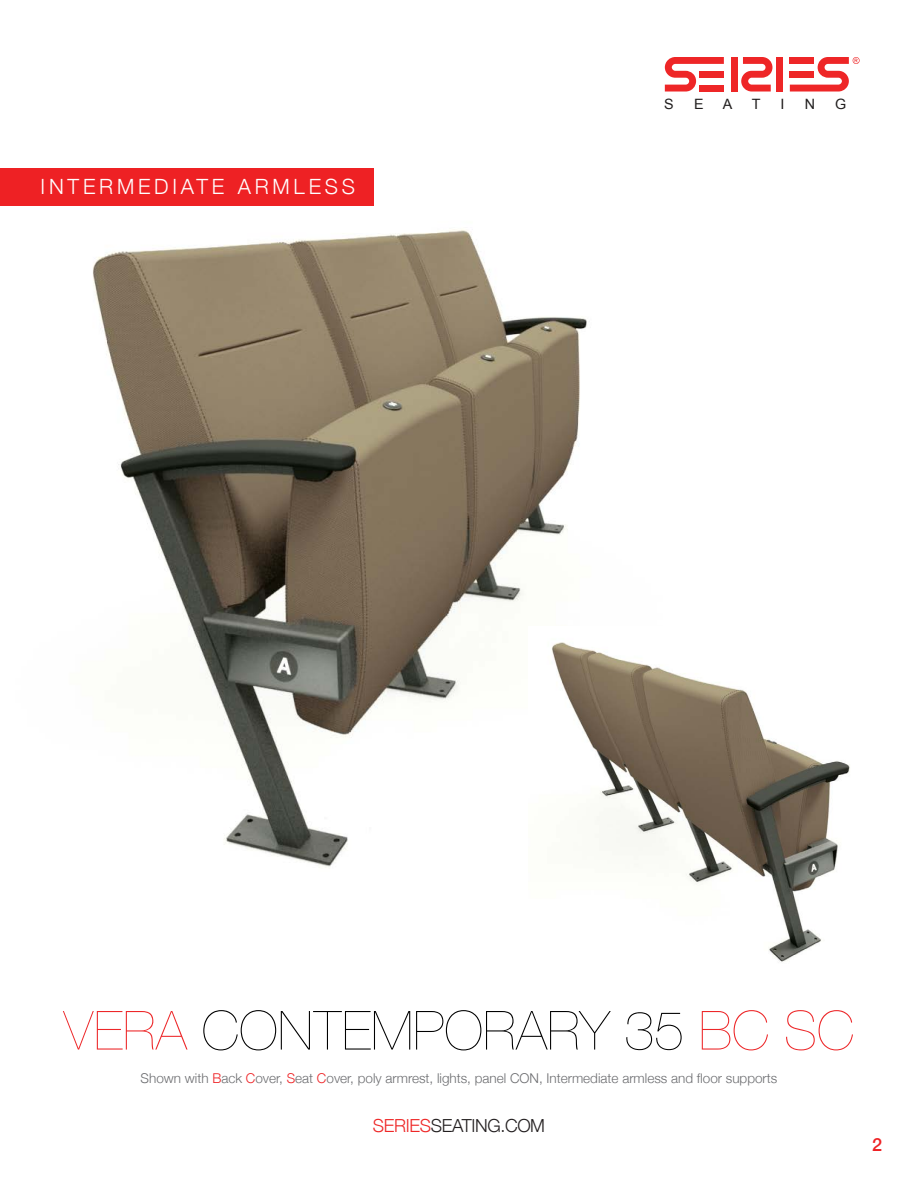
<style>
.page{position:relative;width:918px;height:1188px;background:#fff}
.page>*{position:absolute;margin:0;border:0;box-sizing:border-box;transform-origin:0 0}
.t1{font:200 54px "Helvetica Neue";color:#000}
.t2{font:300 21px "Helvetica Neue";letter-spacing:.18em;color:#fff}
.t3{font:300 18px "Helvetica Neue";letter-spacing:-.02em;color:#231f20}
.t4{font:500 18px "Helvetica Neue";color:#ee2124}
.t5{font:14.25px "Arial";color:#211e1e}
.t6{font:300 13.5px "Helvetica Neue";color:#6c6d70}
.s1{color:#ed2729}
.s2{color:#ee2124}
.s3{color:#ee2727}
</style>
<div class="page">
<svg style="left:741px;top:57px;width:31px;height:35px"></svg>
<svg style="left:665px;top:57px;width:59px;height:35px"></svg>
<div style="left:700px;top:71px;width:24px;height:7px;background:#ee2627"></div>
<div style="left:700px;top:85px;width:24px;height:7px;background:#ee2627"></div>
<div style="left:731px;top:57px;width:7px;height:35px;background:#ee2627"></div>
<div style="left:776px;top:57px;width:7px;height:35px;background:#ee2627"></div>
<svg style="left:790px;top:57px;width:70px;height:35px"></svg>
<div style="left:0;top:168px;width:373px;height:37px;background:#ee2124"></div>
<img style="left:93px;top:229px;width:494px;height:639px">
<img style="left:528px;top:627px;width:322px;height:335px">
<p class="t2" style="left:41px;top:170px;width:316px">INTERMEDIATE ARMLESS</p>
<p class="t5" style="left:664px;top:94px;width:11px">S</p>
<p class="t5" style="left:694px;top:94px;width:11px">E</p>
<p class="t5" style="left:723px;top:94px;width:11px">A</p>
<p class="t5" style="left:752px;top:94px;width:10px">T</p>
<p class="t5" style="left:781px;top:94px;width:5px">I</p>
<p class="t5" style="left:805px;top:94px;width:12px">N</p>
<p class="t5" style="left:835px;top:94px;width:13px">G</p>
<p class="t1" style="left:64px;top:988px;width:792px"><span class="s1">VERA</span> CONTEMPORARY 35 <span class="s1">BC SC</span></p>
<p class="t6" style="left:141px;top:1067px;width:638px">Shown with <span class="s2">B</span>ack <span class="s2">C</span>over, <span class="s2">S</span>eat <span class="s2">C</span>over, poly armrest, lights, panel CON, Intermediate armless and floor supports</p>
<p class="t3" style="left:373px;top:1111px;width:174px"><span class="s3">SERIES</span>SEATING.COM</p>
<p class="t4" style="left:872px;top:1130px;width:12px">2</p>
</div>
